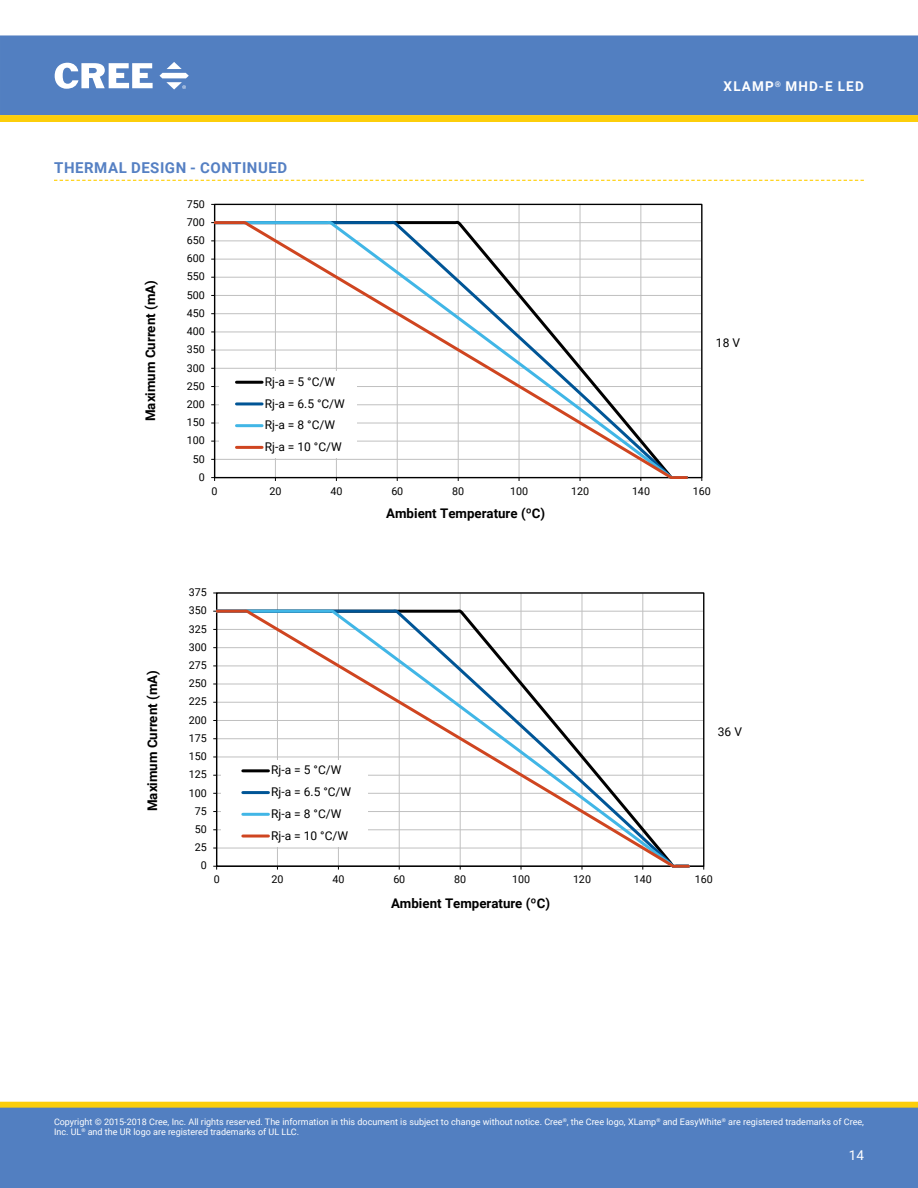
<style>
.page{position:relative;width:918px;height:1188px;background:#fff}
.page>*{position:absolute;margin:0;border:0;box-sizing:border-box;transform-origin:0 0}
.Section_heading_with{font:700 15px "Roboto";letter-spacing:.035em;color:#5580c3}
.t1{font:700 13.5px "Roboto";letter-spacing:.085em;color:#fff}
.t2{font:13.5px "Roboto";color:#fff}
.t3{font:700 13.35px "Roboto";color:#000}
.t4{font:12px/21.8px "Roboto";color:#000}
.t5{font:10.8px "Roboto";color:#000}
.t6{font:10.65px "Roboto";letter-spacing:-.01em;color:#000}
.t7{font:9px/10.8px "Roboto";color:#fff}
</style>
<div class="page">
<div style="left:1px;top:36px;width:916px;height:78px;background:#527fc1"></div>
<div style="left:0;top:35px;width:918px;height:80px;border:1px solid #527fc1"></div>
<svg style="left:55px;top:63px;width:98px;height:26px"></svg>
<svg style="left:159px;top:62px;width:30px;height:28px"></svg>
<div style="left:1px;top:1102px;width:916px;height:6px;background:#fcce0b"></div>
<div style="left:0;top:1102px;width:918px;height:6px;border:1px solid #fcce0b"></div>
<div style="left:0;top:1108px;width:918px;height:80px;background:#527fc1"></div>
<svg style="left:0;top:115px;width:918px;height:7px;background:#fbce0d"></svg>
<svg style="left:54px;top:180px;width:810px;height:1px"></svg>
<hr style="left:215px;top:459px;width:487px;height:1px;background:#c0c0c0">
<hr style="left:215px;top:441px;width:487px;height:1px;background:#c0c0c0">
<hr style="left:215px;top:423px;width:487px;height:1px;background:#c0c0c0">
<hr style="left:215px;top:404px;width:487px;height:1px;background:#c0c0c0">
<hr style="left:215px;top:386px;width:487px;height:1px;background:#c0c0c0">
<hr style="left:215px;top:368px;width:487px;height:1px;background:#c0c0c0">
<hr style="left:215px;top:350px;width:487px;height:1px;background:#c0c0c0">
<hr style="left:215px;top:331px;width:487px;height:1px;background:#c0c0c0">
<hr style="left:215px;top:313px;width:487px;height:1px;background:#c0c0c0">
<hr style="left:215px;top:295px;width:487px;height:1px;background:#c0c0c0">
<hr style="left:215px;top:277px;width:487px;height:1px;background:#c0c0c0">
<hr style="left:215px;top:259px;width:487px;height:1px;background:#c0c0c0">
<hr style="left:215px;top:240px;width:487px;height:1px;background:#c0c0c0">
<hr style="left:215px;top:222px;width:487px;height:1px;background:#c0c0c0">
<hr style="left:275px;top:204px;width:1px;height:274px;background:#c0c0c0">
<hr style="left:336px;top:204px;width:1px;height:274px;background:#c0c0c0">
<hr style="left:397px;top:204px;width:1px;height:274px;background:#c0c0c0">
<hr style="left:458px;top:204px;width:1px;height:274px;background:#c0c0c0">
<hr style="left:519px;top:204px;width:1px;height:274px;background:#c0c0c0">
<hr style="left:580px;top:204px;width:1px;height:274px;background:#c0c0c0">
<hr style="left:640px;top:204px;width:1px;height:274px;background:#c0c0c0">
<hr style="left:214px;top:204px;width:1px;height:274px;background:#000">
<hr style="left:215px;top:477px;width:487px;height:1px;background:#000">
<svg style="left:214px;top:220px;width:476px;height:259px"></svg>
<div style="left:220px;top:371px;width:137px;height:87px;background:#fff"></div>
<hr style="left:236px;top:381px;width:26px;height:3px;background:#000">
<hr style="left:236px;top:402px;width:26px;height:3px;background:#005596">
<hr style="left:236px;top:424px;width:26px;height:3px;background:#41b6e6">
<hr style="left:236px;top:446px;width:26px;height:3px;background:#cf4520">
<hr style="left:217px;top:848px;width:487px;height:1px;background:#c0c0c0">
<hr style="left:217px;top:829px;width:487px;height:1px;background:#c0c0c0">
<hr style="left:217px;top:811px;width:487px;height:1px;background:#c0c0c0">
<hr style="left:217px;top:793px;width:487px;height:1px;background:#c0c0c0">
<hr style="left:217px;top:775px;width:487px;height:1px;background:#c0c0c0">
<hr style="left:217px;top:756px;width:487px;height:1px;background:#c0c0c0">
<hr style="left:217px;top:738px;width:487px;height:1px;background:#c0c0c0">
<hr style="left:217px;top:720px;width:487px;height:1px;background:#c0c0c0">
<hr style="left:217px;top:702px;width:487px;height:1px;background:#c0c0c0">
<hr style="left:217px;top:683px;width:487px;height:1px;background:#c0c0c0">
<hr style="left:217px;top:665px;width:487px;height:1px;background:#c0c0c0">
<hr style="left:217px;top:647px;width:487px;height:1px;background:#c0c0c0">
<hr style="left:217px;top:629px;width:487px;height:1px;background:#c0c0c0">
<hr style="left:217px;top:611px;width:487px;height:1px;background:#c0c0c0">
<hr style="left:277px;top:593px;width:1px;height:273px;background:#c0c0c0">
<hr style="left:338px;top:593px;width:1px;height:273px;background:#c0c0c0">
<hr style="left:399px;top:593px;width:1px;height:273px;background:#c0c0c0">
<hr style="left:460px;top:593px;width:1px;height:273px;background:#c0c0c0">
<hr style="left:521px;top:593px;width:1px;height:273px;background:#c0c0c0">
<hr style="left:581px;top:593px;width:1px;height:273px;background:#c0c0c0">
<hr style="left:642px;top:593px;width:1px;height:273px;background:#c0c0c0">
<hr style="left:216px;top:593px;width:1px;height:273px;background:#000">
<hr style="left:217px;top:866px;width:487px;height:1px;background:#000">
<svg style="left:216px;top:608px;width:476px;height:259px"></svg>
<div style="left:222px;top:760px;width:146px;height:87px;background:#fff"></div>
<hr style="left:243px;top:769px;width:25px;height:3px;background:#000">
<hr style="left:243px;top:791px;width:25px;height:3px;background:#005596">
<hr style="left:243px;top:813px;width:25px;height:3px;background:#41b6e6">
<hr style="left:243px;top:835px;width:25px;height:3px;background:#cf4520">
<p class="Section_heading_with" style="left:54px;top:157px;width:234px">THERMAL DESIGN - CONTINUED</p>
<p class="t6" style="left:187px;top:196px;width:20px">750</p>
<p class="t6" style="left:187px;top:215px;width:20px">700</p>
<p class="t6" style="left:187px;top:233px;width:20px">650</p>
<p class="t3" style="left:141px;top:421px;width:143px;rotate:-90deg">Maximum Current (mA)</p>
<p class="t6" style="left:187px;top:251px;width:20px">600</p>
<p class="t6" style="left:187px;top:269px;width:20px">550</p>
<p class="t6" style="left:187px;top:287px;width:20px">500</p>
<p class="t6" style="left:187px;top:306px;width:20px">450</p>
<p class="t6" style="left:187px;top:324px;width:20px">400</p>
<p class="t6" style="left:187px;top:342px;width:20px">350</p>
<p class="t6" style="left:187px;top:360px;width:20px">300</p>
<p class="t6" style="left:187px;top:378px;width:20px">250</p>
<p class="t6" style="left:187px;top:397px;width:20px">200</p>
<p class="t6" style="left:187px;top:415px;width:20px">150</p>
<p class="t6" style="left:187px;top:433px;width:20px">100</p>
<p class="t6" style="left:193px;top:451px;width:13px">50</p>
<p class="t6" style="left:199px;top:470px;width:8px">0</p>
<p class="t4" style="left:265px;top:370px;width:82px">Rj-a = 5 °C/W<br>Rj-a = 6.5 °C/W<br>Rj-a = 8 °C/W<br>Rj-a = 10 °C/W</p>
<h2 class="t1" style="left:724px;top:77px;width:142px">XLAMP<sup>®</sup> MHD-E LED</h2>
<p class="t4" style="left:716px;top:331px;width:26px">18 V</p>
<p class="t6" style="left:212px;top:483px;width:8px">0</p>
<p class="t6" style="left:270px;top:483px;width:13px">20</p>
<p class="t6" style="left:330px;top:483px;width:13px">40</p>
<p class="t6" style="left:391px;top:483px;width:13px">60</p>
<p class="t6" style="left:452px;top:483px;width:13px">80</p>
<p class="t6" style="left:510px;top:483px;width:20px">100</p>
<p class="t6" style="left:571px;top:483px;width:20px">120</p>
<p class="t6" style="left:632px;top:483px;width:20px">140</p>
<p class="t6" style="left:693px;top:483px;width:20px">160</p>
<p class="t3" style="left:143px;top:811px;width:143px;rotate:-90deg">Maximum Current (mA)</p>
<p class="t6" style="left:189px;top:585px;width:20px">375</p>
<p class="t6" style="left:189px;top:603px;width:20px">350</p>
<p class="t6" style="left:189px;top:621px;width:20px">325</p>
<p class="t6" style="left:189px;top:640px;width:20px">300</p>
<p class="t6" style="left:189px;top:658px;width:20px">275</p>
<p class="t6" style="left:189px;top:676px;width:20px">250</p>
<p class="t6" style="left:189px;top:694px;width:20px">225</p>
<p class="t6" style="left:189px;top:712px;width:20px">200</p>
<p class="t6" style="left:189px;top:731px;width:20px">175</p>
<p class="t6" style="left:189px;top:749px;width:20px">150</p>
<p class="t6" style="left:189px;top:767px;width:20px">125</p>
<p class="t6" style="left:189px;top:785px;width:20px">100</p>
<p class="t6" style="left:195px;top:804px;width:13px">75</p>
<p class="t6" style="left:195px;top:822px;width:13px">50</p>
<p class="t6" style="left:195px;top:840px;width:13px">25</p>
<p class="t5" style="left:201px;top:858px;width:8px">0</p>
<p class="t3" style="left:386px;top:504px;width:161px">Ambient Temperature (ºC)</p>
<p class="t4" style="left:271px;top:759px;width:82px">Rj-a = 5 °C/W<br>Rj-a = 6.5 °C/W<br>Rj-a = 8 °C/W<br>Rj-a = 10 °C/W</p>
<p class="t4" style="left:718px;top:720px;width:26px">36 V</p>
<p class="t6" style="left:214px;top:872px;width:8px">0</p>
<p class="t6" style="left:272px;top:872px;width:13px">20</p>
<p class="t6" style="left:332px;top:872px;width:13px">40</p>
<p class="t6" style="left:393px;top:872px;width:13px">60</p>
<p class="t6" style="left:454px;top:872px;width:13px">80</p>
<p class="t6" style="left:512px;top:872px;width:20px">100</p>
<p class="t6" style="left:573px;top:872px;width:20px">120</p>
<p class="t6" style="left:634px;top:872px;width:20px">140</p>
<p class="t6" style="left:695px;top:872px;width:20px">160</p>
<p class="t3" style="left:391px;top:894px;width:161px">Ambient Temperature (ºC)</p>
<p class="t7" style="left:54px;top:1116px;width:812px">Copyright © 2015-2018 Cree, Inc. All rights reserved. The information in this document is subject to change without notice. Cree<sup>®</sup>, the Cree logo, XLamp<sup>®</sup> and EasyWhite<sup>®</sup> are registered trademarks of Cree,<br>Inc. UL<sup>®</sup> and the UR logo are registered trademarks of UL LLC.</p>
<h2 class="t2" style="left:849px;top:1145px;width:17px">14</h2>
</div>
